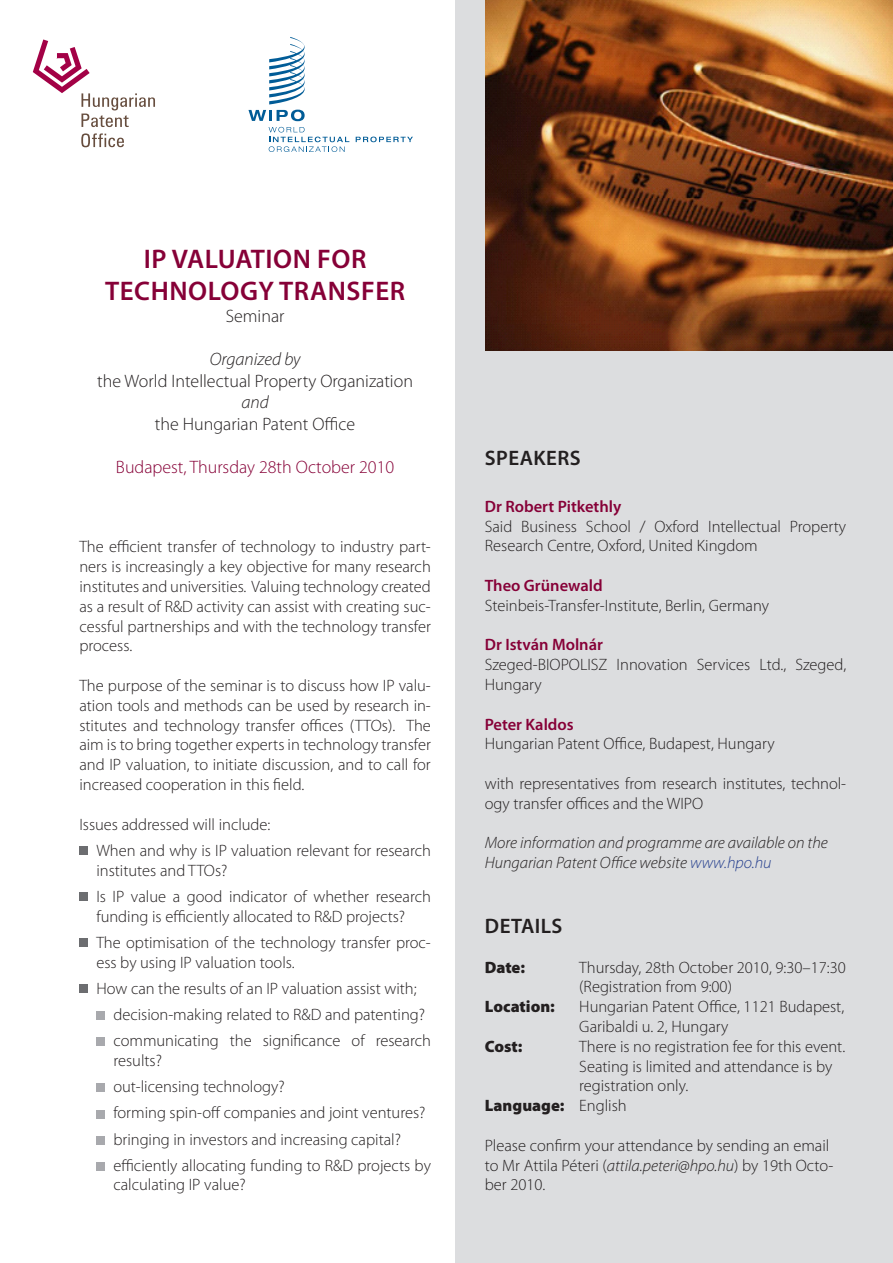
<style>
.page{position:relative;width:893px;height:1263px;background:#fff}
.page>*{position:absolute;margin:0;border:0;box-sizing:border-box;transform-origin:0 0}
.cím1{font:600 27px/32.4px "Myriad Pro";letter-spacing:.02em;color:#860037;text-align:center}
.cím1-2{font:600 21px "Myriad Pro";letter-spacing:.02em;color:#231f20}
.Normál{font:300 18px "Myriad Pro";color:#231f20}
.Normál-2{font:300 18px "Myriad Pro";color:#860037}
.cím2{font:italic 300 18px "Myriad Pro";color:#231f20}
.cím2-2{font:300 18px "Myriad Pro";color:#231f20}
.Normál-3{font:italic 300 18px "Myriad Pro";color:#231f20}
.szöveg{font:300 16.5px/19.8px "Myriad Pro";color:#231f20}
.sorol_1{font:300 16.5px/19.8px "Myriad Pro";color:#231f20}
.sorol_2{font:300 16.5px/19.8px "Myriad Pro";color:#231f20}
.details{font:300 16.5px/19.8px "Myriad Pro";color:#231f20}
.szöveg-2{font:italic 300 16.5px/19.8px "Myriad Pro";color:#231f20}
.név{font:600 16.5px "Myriad Pro";color:#860037}
.details-2{font:900 16.5px "Myriad Pro";color:#231f20}
.s1{color:#253f8e}
.s2{font-weight:300}
.s3{font-style:italic}
</style>
<div class="page">
<div style="left:455px;top:0;width:438px;height:1263px;background:#dcdddf"></div>
<div style="left:79px;top:846px;width:9px;height:8px;background:#6c6d70"></div>
<div style="left:79px;top:892px;width:9px;height:8px;background:#6c6d70"></div>
<div style="left:79px;top:938px;width:9px;height:8px;background:#6c6d70"></div>
<div style="left:79px;top:984px;width:9px;height:8px;background:#6c6d70"></div>
<div style="left:96px;top:1011px;width:9px;height:9px;background:#a8a9ad"></div>
<div style="left:96px;top:1038px;width:9px;height:8px;background:#a8a9ad"></div>
<div style="left:96px;top:1084px;width:9px;height:8px;background:#a8a9ad"></div>
<div style="left:96px;top:1110px;width:9px;height:8px;background:#a8a9ad"></div>
<div style="left:96px;top:1136px;width:9px;height:8px;background:#a8a9ad"></div>
<div style="left:96px;top:1162px;width:9px;height:9px;background:#a8a9ad"></div>
<img style="left:485px;top:0;width:408px;height:350px">
<svg style="left:33px;top:39px;width:122px;height:88px"></svg>
<svg style="left:81px;top:133px;width:43px;height:14px"></svg>
<svg style="left:248px;top:110px;width:57px;height:11px"></svg>
<svg style="left:356px;top:137px;width:57px;height:5px"></svg>
<svg style="left:269px;top:127px;width:80px;height:25px"></svg>
<svg style="left:269px;top:37px;width:36px;height:67px"></svg>
<p class="cím1" style="left:105px;top:242px;width:301px">IP VALUATION FOR<br>TECHNOLOGY TRANSFER</p>
<p class="cím2-2" style="left:226px;top:306px;width:60px">Seminar</p>
<p class="cím2" style="left:210px;top:350px;width:92px">Organized by</p>
<p class="Normál" style="left:97px;top:371px;width:317px">the World Intellectual Property Organization</p>
<p class="Normál-3" style="left:241px;top:393px;width:29px">and</p>
<p class="Normál" style="left:155px;top:414px;width:202px">the Hungarian Patent Office</p>
<p class="Normál-2" style="left:116px;top:457px;width:280px">Budapest, Thursday 28th October 2010</p>
<p class="szöveg" style="left:79px;top:537px;width:353px;text-align:justify">The efficient transfer of technology to industry part&shy;ners is increasingly a key objective for many research institutes and universities. Valuing technology created as a result of R&amp;D activity can assist with creating suc&shy;cessful partnerships and with the technology transfer process.</p>
<p class="szöveg" style="left:79px;top:676px;width:353px;text-align:justify">The purpose of the seminar is to discuss how IP valu&shy;ation tools and methods can be used by research in&shy;stitutes and technology transfer offices (TTOs). The aim is to bring together experts in technology transfer and IP valuation, to initiate discussion, and to call for increased cooperation in this field.</p>
<p class="szöveg" style="left:79px;top:814px;width:193px">Issues addressed will include:</p>
<p class="sorol_1" style="left:96px;top:841px;width:336px">When and why is IP valuation relevant for research institutes and TTOs?</p>
<p class="sorol_1" style="left:96px;top:887px;width:336px">Is IP value a good indicator of whether research funding is efficiently allocated to R&amp;D projects?</p>
<p class="sorol_1" style="left:96px;top:933px;width:336px">The optimisation of the technology transfer proc&shy;ess by using IP valuation tools.</p>
<p class="sorol_1" style="left:96px;top:979px;width:322px">How can the results of an IP valuation assist with;</p>
<p class="sorol_2" style="left:113px;top:1005px;width:313px">decision-making related to R&amp;D and patenting?</p>
<p class="sorol_2" style="left:113px;top:1031px;width:319px">communicating the significance of research results?</p>
<p class="sorol_2" style="left:113px;top:1077px;width:173px">out-licensing technology?</p>
<p class="sorol_2" style="left:113px;top:1103px;width:314px">forming spin-off companies and joint ventures?</p>
<p class="sorol_2" style="left:113px;top:1129px;width:289px">bringing in investors and increasing capital?</p>
<p class="sorol_2" style="left:113px;top:1155px;width:319px">efficiently allocating funding to R&amp;D projects by calculating IP value?</p>
<p class="cím1-2" style="left:485px;top:445px;width:95px">SPEAKERS</p>
<p class="név" style="left:485px;top:496px;width:138px">DR ROBERT PITKETHLY</p>
<p class="szöveg" style="left:485px;top:516px;width:363px">Said Business School / Oxford Intellectual Property<br>Research Centre, Oxford, United Kingdom</p>
<p class="név" style="left:485px;top:575px;width:119px">THEO GRÜNEWALD</p>
<p class="szöveg" style="left:485px;top:596px;width:286px">Steinbeis-Transfer-Institute, Berlin, Germany</p>
<p class="név" style="left:485px;top:634px;width:120px">DR ISTVÁN MOLNÁR</p>
<p class="szöveg" style="left:485px;top:655px;width:363px">Szeged-BIOPOLISZ Innovation Services Ltd., Szeged,<br>Hungary</p>
<p class="név" style="left:485px;top:714px;width:90px">PETER KALDOS</p>
<p class="szöveg" style="left:485px;top:734px;width:291px">Hungarian Patent Office, Budapest, Hungary</p>
<p class="szöveg" style="left:485px;top:774px;width:363px">with representatives from research institutes, technol&shy;ogy transfer offices and the WIPO</p>
<p class="szöveg-2" style="left:485px;top:833px;width:345px">More information and programme are available on the<br>Hungarian Patent Office website <span class="s1">www.hpo.hu</span></p>
<p class="cím1-2" style="left:485px;top:913px;width:77px">DETAILS</p>
<p class="details-2" style="left:485px;top:958px;width:42px">Date:</p>
<p class="details" style="left:579px;top:957px;width:268px">Thursday, 28th October 2010, 9:30–17:30 (Registration from 9:00)</p>
<p class="details-2" style="left:485px;top:997px;width:72px">Location:</p>
<p class="details" style="left:579px;top:997px;width:266px">Hungarian Patent Office, 1121 Budapest,<br>Garibaldi u. 2, Hungary</p>
<p class="details-2" style="left:485px;top:1037px;width:39px">Cost:</p>
<p class="details" style="left:579px;top:1037px;width:267px">There is no registration fee for this event.<br>Seating is limited and attendance is by registration only.</p>
<p class="details-2" style="left:485px;top:1096px;width:143px">Language: <span class="s2">English</span></p>
<p class="szöveg" style="left:485px;top:1136px;width:350px">Please confirm your attendance by sending an email to Mr Attila Péteri (<span class="s3">attila.peteri@hpo.hu</span>) by 19th Octo&shy;ber 2010.</p>
</div>
